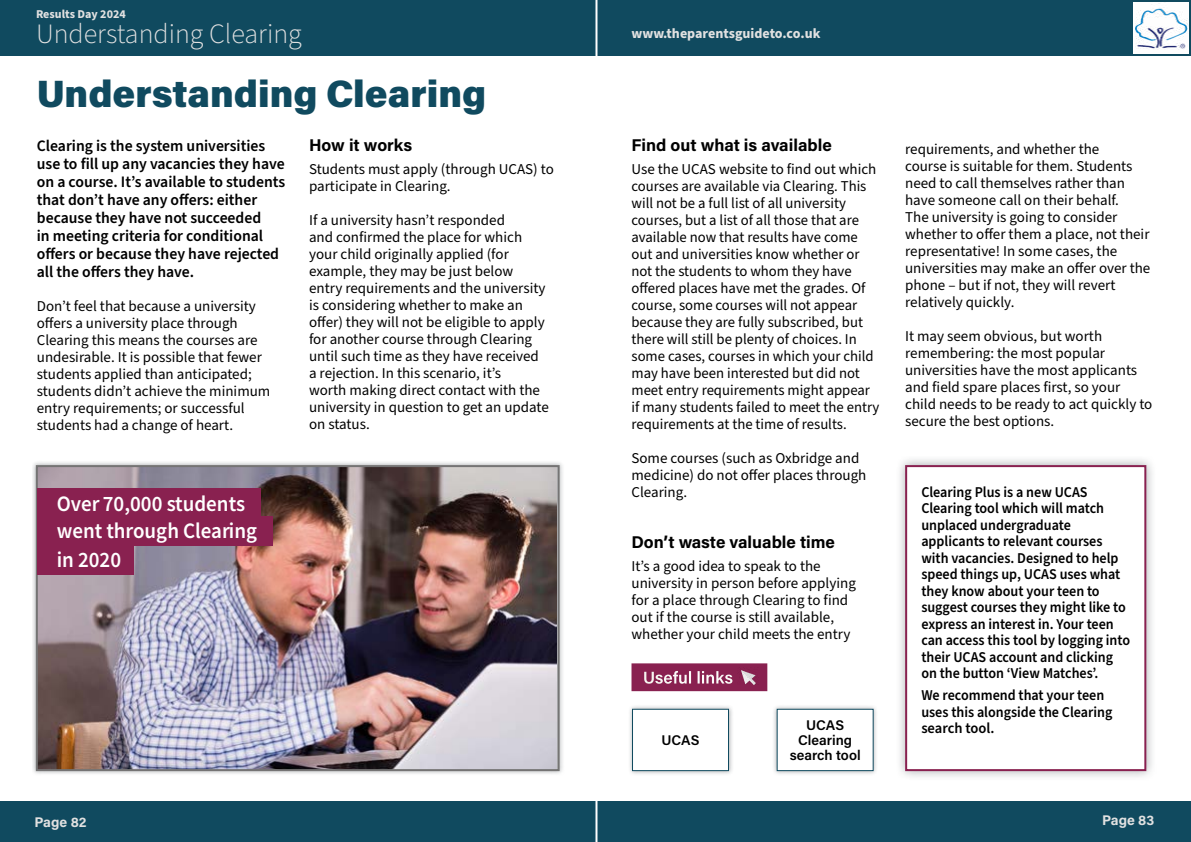
<style>
.page{position:relative;width:1191px;height:842px;background:#fff}
.page>*{position:absolute;margin:0;border:0;box-sizing:border-box;transform-origin:0 0}
.t1{font:900 38px "Acumin Pro";color:#104a5f}
.t2{font:300 28px "Source Sans Pro";color:#e1e1e1}
.t3{font:22px/28.2px "Source Sans Variable";color:#fff;scale:.95 1}
.t4{font:700 17px "Acumin Pro";color:#000}
.t5{font:600 17px "Acumin Pro";color:#fff}
.t6{font:600 16px/18px "Source Sans Pro";color:#000}
.t7{font:15px/17px "Source Sans Pro";color:#000}
.t8{font:600 15px/16.5px "Source Sans Pro";color:#000;scale:.94 1}
.t9{font:600 15px "Source Sans Pro";color:#000}
.t10{font:700 14px "Source Sans Pro";color:#e1e1e1}
.t11{font:600 14px/15px "Acumin Pro";color:#000;text-align:center}
.t12{font:700 14px "Acumin Pro";color:#e1e1e1}
.t13{font:700 12px "Source Sans Pro";color:#e1e1e1}
</style>
<div class="page">
<div style="left:0;top:0;width:1191px;height:56px;background:#104a5f"></div>
<div style="left:0;top:801px;width:1191px;height:41px;background:#104a5f"></div>
<hr style="left:595px;top:0;width:2px;height:842px;background:#fff">
<div style="left:1133px;top:2px;width:55px;height:52px;background:#fff"></div>
<img style="left:1135px;top:3px;width:53px;height:46px">
<div style="left:32px;top:461px;width:532px;height:315px;background:#919598;opacity:.75"></div>
<img style="left:39px;top:468px;width:517px;height:300px">
<div style="left:36px;top:465px;width:523px;height:306px;border:2px solid #757474"></div>
<div style="left:628px;top:704px;width:105px;height:71px;background:#919598;opacity:.75"></div>
<div style="left:632px;top:709px;width:96px;height:62px;background:#fff"></div>
<div style="left:632px;top:709px;width:97px;height:62px;border:1px solid #104a5f"></div>
<div style="left:895px;top:455px;width:261px;height:327px;background:#919598;opacity:.75"></div>
<div style="left:906px;top:466px;width:239px;height:304px;background:#fff"></div>
<div style="left:905px;top:465px;width:241px;height:306px;border:2px solid #892150"></div>
<div style="left:772px;top:704px;width:105px;height:71px;background:#919598;opacity:.75"></div>
<div style="left:777px;top:709px;width:96px;height:62px;background:#fff"></div>
<div style="left:776px;top:709px;width:97px;height:62px;border:1px solid #104a5f"></div>
<div style="left:37px;top:488px;width:223px;height:29px;background:#892150"></div>
<div style="left:37px;top:517px;width:235px;height:29px;background:#892150"></div>
<div style="left:37px;top:546px;width:97px;height:29px;background:#892150"></div>
<div style="left:633px;top:665px;width:133px;height:25px;background:#892150"></div>
<div style="left:631px;top:663px;width:136px;height:28px;border:3px solid #892150"></div>
<img style="left:741px;top:670px;width:16px;height:14px">
<p class="t13" style="left:36px;top:6px;width:91px">Results Day 2024</p>
<h2 class="t2" style="left:36px;top:15px;width:267px">Understanding Clearing</h2>
<h1 class="t1" style="left:37px;top:67px;width:451px">Understanding Clearing</h1>
<p class="t6" style="left:37px;top:137px;width:250px">Clearing is the system universities use to fill up any vacancies they have on a course. It’s available to students that don’t have any offers: either because they have not succeeded<br>in meeting criteria for conditional offers or because they have rejected all the offers they have.</p>
<p class="t7" style="left:37px;top:298px;width:235px">Don’t feel that because a university offers a university place through Clearing this means the courses are undesirable. It is possible that fewer students applied than anticipated; students didn’t achieve the minimum entry requirements; or successful students had a change of heart.</p>
<p class="t4" style="left:309px;top:133px;width:105px">How it works</p>
<p class="t7" style="left:309px;top:161px;width:246px">Students must apply (through UCAS) to participate in Clearing.</p>
<p class="t7" style="left:309px;top:212px;width:241px">If a university hasn’t responded<br>and confirmed the place for which your child originally applied (for example, they may be just below entry requirements and the university is considering whether to make an offer) they will not be eligible to apply for another course through Clearing until such time as they have received a rejection. In this scenario, it’s<br>worth making direct contact with the university in question to get an update on status.</p>
<h3 class="t3" style="left:57px;top:489px;width:212px">Over 70,000 students went through Clearing in 2020</h3>
<p class="t10" style="left:631px;top:24px;width:190px">www.theparentsguideto.co.uk</p>
<p class="t4" style="left:631px;top:133px;width:202px">Find out what is available</p>
<p class="t7" style="left:631px;top:161px;width:249px">Use the UCAS website to find out which courses are available via Clearing. This will not be a full list of all university courses, but a list of all those that are available now that results have come out and universities know whether or not the students to whom they have offered places have met the grades. Of course, some courses will not appear because they are fully subscribed, but there will still be plenty of choices. In some cases, courses in which your child may have been interested but did not meet entry requirements might appear if many students failed to meet the entry requirements at the time of results.</p>
<p class="t7" style="left:631px;top:450px;width:236px">Some courses (such as Oxbridge and medicine) do not offer places through<br>Clearing.</p>
<p class="t4" style="left:631px;top:530px;width:205px">Don’t waste valuable time</p>
<p class="t7" style="left:631px;top:558px;width:226px">It’s a good idea to speak to the university in person before applying for a place through Clearing to find out if the course is still available, whether your child meets the entry</p>
<p class="t7" style="left:905px;top:141px;width:247px">requirements, and whether the<br>course is suitable for them. Students need to call themselves rather than have someone call on their behalf.<br>The university is going to consider whether to offer them a place, not their representative! In some cases, the universities may make an offer over the phone – but if not, they will revert relatively quickly.</p>
<p class="t7" style="left:905px;top:328px;width:249px">It may seem obvious, but worth remembering: the most popular universities have the most applicants and field spare places first, so your child needs to be ready to act quickly to secure the best options.</p>
<p class="t8" style="left:921px;top:484px;width:224px">Clearing Plus is a new UCAS<br>Clearing tool which will match unplaced undergraduate applicants to relevant courses with vacancies. Designed to help speed things up, UCAS uses what they know about your teen to suggest courses they might like to express an interest in. Your teen can access this tool by logging into their UCAS account and clicking on the button ‘View Matches’.</p>
<p class="t8" style="left:921px;top:688px;width:205px">We recommend that your teen uses this alongside the Clearing</p>
<p class="t5" style="left:643px;top:666px;width:92px">Useful links</p>
<p class="t11" style="left:806px;top:717px;width:40px">UCAS</p>
<p class="t9" style="left:921px;top:718px;width:75px">search tool.</p>
<p class="t11" style="left:789px;top:732px;width:72px">Clearing search tool</p>
<p class="t11" style="left:661px;top:732px;width:40px">UCAS</p>
<p class="t12" style="left:35px;top:812px;width:54px">Page 82</p>
<p class="t12" style="left:1102px;top:810px;width:54px">Page 83</p>
</div>
